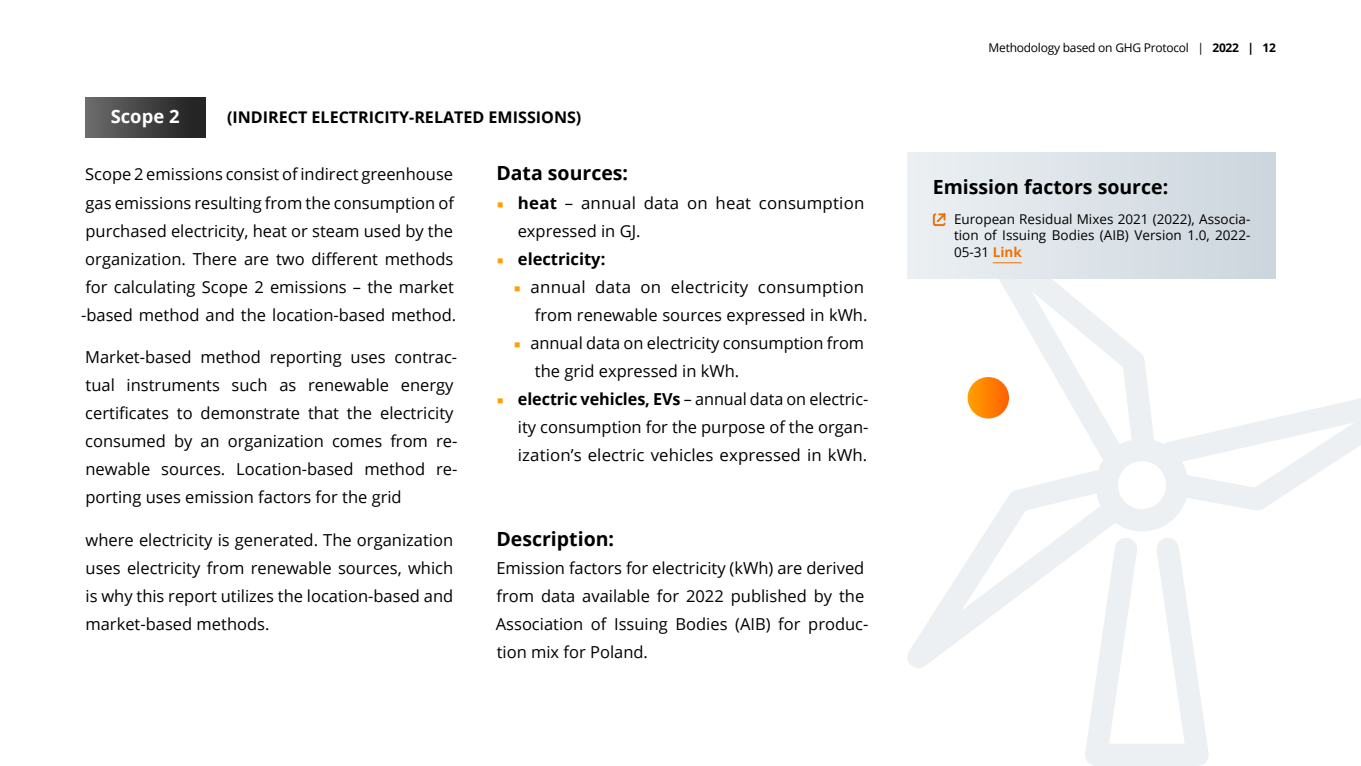
<style>
.page{position:relative;width:1361px;height:766px;background:#fff}
.page>*{position:absolute;margin:0;border:0;box-sizing:border-box;transform-origin:0 0}
.t1{font:700 19.5px "Open Sans";color:#000}
.t2{font:700 18.45px "Open Sans";color:#fff}
.t3{font:16.5px/28px "Open Sans";color:#000}
.t4{font:700 16.5px "Open Sans";color:#000}
.t5{font:700 16.05px "Open Sans";color:#000}
.t6{font:13.5px/16.5px "Open Sans";color:#000;text-align:justify}
.t7{font:12px "Open Sans";letter-spacing:-.02em;color:#000}
.s1{font-weight:700}
.s2{font-weight:700;color:#ee7203}
</style>
<div class="page">
<svg style="left:907px;top:279px;width:454px;height:486px"></svg>
<div style="left:85px;top:97px;width:120px;height:40px;background:linear-gradient(to right,#6c6c6c,#1e1e1e)"></div>
<div style="left:907px;top:152px;width:369px;height:127px;background:linear-gradient(to right,#ecf0f3,#ccd5dd)"></div>
<svg style="left:992px;top:262px;width:29px;height:1px"></svg>
<svg style="left:932px;top:211px;width:15px;height:16px"></svg>
<div style="left:967px;top:377px;width:42px;height:41px;background:linear-gradient(to right,#ffa509,#ff6100);border-radius:21px"></div>
<p class="t2" style="left:111px;top:103px;width:70px">Scope 2</p>
<p class="t5" style="left:227px;top:106px;width:356px">(INDIRECT ELECTRICITY-RELATED EMISSIONS)</p>
<p class="t3" style="left:81px;top:160px;width:377px">Scope 2 emissions consist of indirect greenhouse gas emissions resulting from the consumption of purchased electricity, heat or steam used by the organization. There are two different methods for calculating Scope 2 emissions – the market -based method and the location-based method.</p>
<p class="t3" style="left:85px;top:342px;width:373px">Market-based method reporting uses contrac&shy;tual instruments such as renewable energy certificates to demonstrate that the electricity consumed by an organization comes from re&shy;newable sources. Location-based method re&shy;porting uses emission factors for the grid</p>
<p class="t3" style="left:85px;top:525px;width:369px;text-align:justify">where electricity is generated. The organization uses electricity from renewable sources, which is why this report utilizes the location-based and market-based methods.</p>
<p class="t1" style="left:496px;top:159px;width:133px">Data sources:</p>
<p class="t3" style="left:518px;top:188px;width:348px"><span class="s1">heat</span> – annual data on heat consumption expressed in GJ.</p>
<p class="t4" style="left:518px;top:247px;width:89px">electricity:</p>
<p class="t3" style="left:530px;top:272px;width:335px">annual data on electricity consumption</p>
<p class="t3" style="left:535px;top:300px;width:334px">from renewable sources expressed in kWh.</p>
<p class="t3" style="left:530px;top:328px;width:335px">annual data on electricity consumption from</p>
<p class="t3" style="left:535px;top:356px;width:206px">the grid expressed in kWh.</p>
<p class="t3" style="left:518px;top:384px;width:352px"><span class="s1">electric vehicles, EVs</span> – annual data on electric-</p>
<p class="t3" style="left:518px;top:412px;width:352px">ity consumption for the purpose of the organ-</p>
<p class="t3" style="left:518px;top:440px;width:351px">ization’s electric vehicles expressed in kWh.</p>
<p class="t1" style="left:496px;top:524px;width:119px">Description:</p>
<p class="t3" style="left:496px;top:553px;width:374px">Emission factors for electricity (kWh) are derived from data available for 2022 published by the Association of Issuing Bodies (AIB) for produc&shy;tion mix for Poland.</p>
<p class="t7" style="left:988px;top:39px;width:289px">Methodology based on GHG Protocol | <span class="s1">2022 | 12</span></p>
<p class="t1" style="left:933px;top:173px;width:237px">Emission factors source:</p>
<p class="t6" style="left:954px;top:210px;width:298px">European Residual Mixes 2021 (2022), Associa&shy;tion of Issuing Bodies (AIB) Version 1.0, 2022- 05-31 <span class="s2">Link</span></p>
</div>
